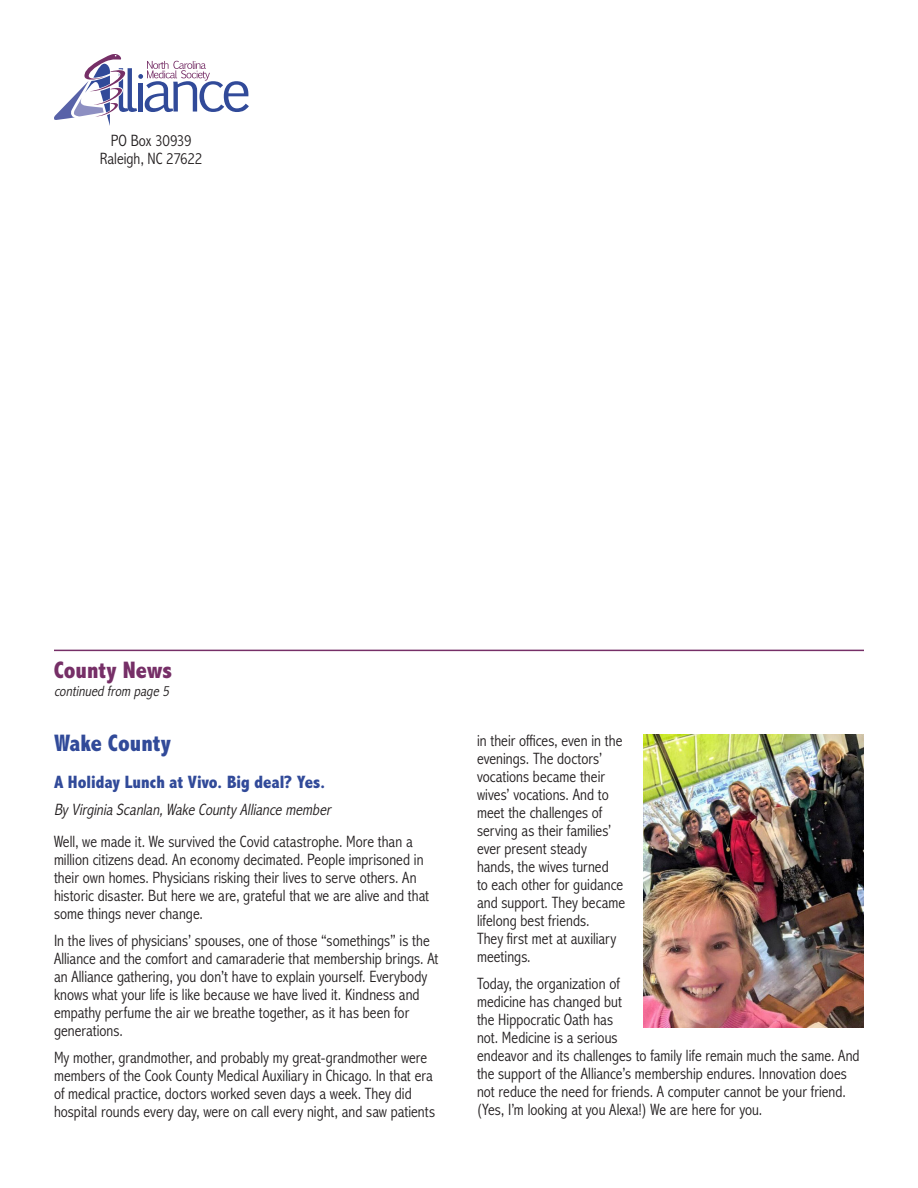
<style>
.page{position:relative;width:918px;height:1188px;background:#fff}
.page>*{position:absolute;margin:0;border:0;box-sizing:border-box;transform-origin:0 0}
.t1{font:800 condensed 24px "Abadi MT Pro";letter-spacing:-.005em;color:#314a99}
.Jump_1{font:800 condensed 24px "Abadi MT Pro";color:#762f67}
.Sub_2{font:800 condensed 18px "Abadi MT Pro";color:#314a99}
.Body{font:300 condensed 16.5px/18px "Abadi MT Pro";color:#231f20}
.Byline{font:italic 300 condensed 16.5px "Abadi MT Pro";color:#231f20}
.BOD_Office{font:300 condensed 16.5px "Abadi MT Pro";letter-spacing:-.005em;color:#231f20}
.Jump_2{font:italic 300 condensed 15px "Abadi MT Pro";color:#231f20}
</style>
<div class="page">
<svg style="left:54px;top:54px;width:195px;height:72px"></svg>
<img style="left:644px;top:734px;width:220px;height:293px">
<hr style="left:54px;top:650px;width:810px;height:1px;background:#762f67">
<p class="BOD_Office" style="left:111px;top:131px;width:82px">PO Box 30939</p>
<p class="BOD_Office" style="left:100px;top:149px;width:104px">Raleigh, NC 27622</p>
<p class="Jump_1" style="left:54px;top:657px;width:120px">County News</p>
<p class="Jump_2" style="left:54px;top:683px;width:120px">continued from page 5</p>
<p class="t1" style="left:54px;top:730px;width:119px">Wake County</p>
<p class="Sub_2" style="left:54px;top:772px;width:273px">A Holiday Lunch at Vivo. Big deal? Yes.</p>
<p class="Byline" style="left:54px;top:801px;width:281px">By Virginia Scanlan,Wake County Alliance member</p>
<p class="Body" style="left:54px;top:833px;width:377px">Well, we made it. We survived the Covid catastrophe. More than a million citizens dead. An economy decimated. People imprisoned in their own homes. Physicians risking their lives to serve others. An historic disaster. But here we are, grateful that we are alive and that some things never change.</p>
<p class="Body" style="left:54px;top:932px;width:386px">In the lives of physicians’ spouses, one of those “somethings” is the Alliance and the comfort and camaraderie that membership brings. At an Alliance gathering, you don’t have to explain yourself. Everybody knows what your life is like because we have lived it. Kindness and empathy perfume the air we breathe together, as it has been for generations.</p>
<p class="Body" style="left:54px;top:1049px;width:383px">My mother, grandmother, and probably my great-grandmother were members of the Cook County Medical Auxiliary in Chicago. In that era of medical practice, doctors worked seven days a week. They did hospital rounds every day, were on call every night, and saw patients</p>
<p class="Body" style="left:477px;top:731px;width:150px">in their offices, even in the evenings. The doctors’ vocations became their wives’ vocations. And to meet the challenges of serving as their families’ ever present steady hands, the wives turned<br>to each other for guidance and support. They became lifelong best friends.<br>They first met at auxiliary meetings.</p>
<p class="Body" style="left:477px;top:974px;width:384px">Today, the organization of<br>medicine has changed but<br>the Hippocratic Oath has<br>not. Medicine is a serious<br>endeavor and its challenges to family life remain much the same. And the support of the Alliance’s membership endures. Innovation does not reduce the need for friends. A computer cannot be your friend. (Yes, I’m looking at you Alexa!) We are here for you.</p>
</div>
